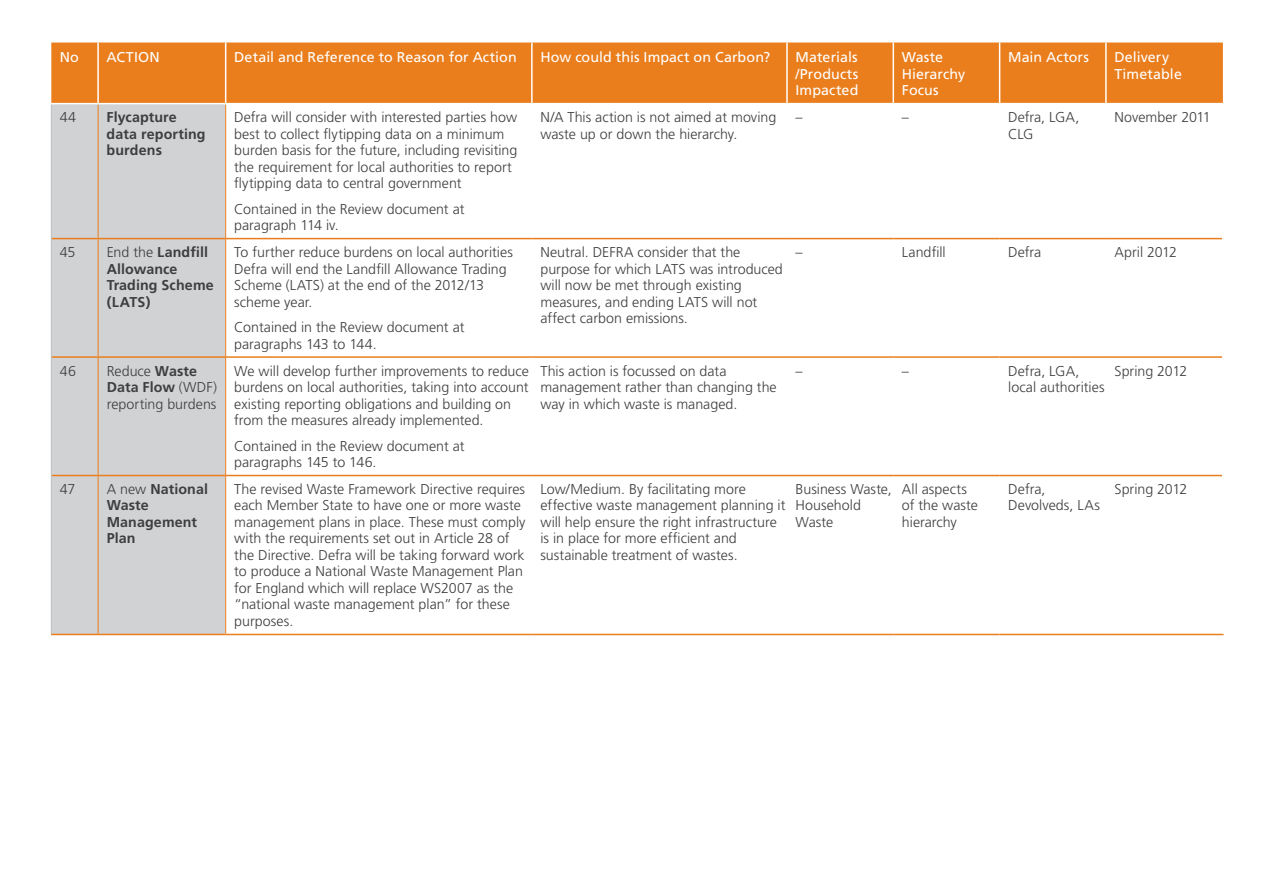
<style>
.page{position:relative;width:1263px;height:893px;background:#fff}
.page>*{position:absolute;margin:0;border:0;box-sizing:border-box;transform-origin:0 0}
.t1{font:300 14.25px/16.5px "Frutiger";color:#3e3e3f}
.t2{font:14.25px/16.5px "Frutiger";letter-spacing:.005em;color:#fff}
.t3{font:700 14.25px/16.5px "Frutiger";letter-spacing:.01em;color:#3e3e3f}
.s1{font-weight:300}
.s2{font-weight:700}
</style>
<div class="page">
<div style="left:51px;top:43px;width:1172px;height:60px;background:#ea7e1d"></div>
<div style="left:52px;top:104px;width:173px;height:530px;background:#d1d2d4"></div>
<svg style="left:226px;top:104px;width:996px;height:530px"></svg>
<hr style="left:98px;top:104px;width:1px;height:134px;background:#ea7e1d">
<hr style="left:98px;top:239px;width:1px;height:117px;background:#ea7e1d">
<hr style="left:98px;top:358px;width:1px;height:117px;background:#ea7e1d">
<hr style="left:98px;top:476px;width:1px;height:158px;background:#ea7e1d">
<hr style="left:531px;top:104px;width:2px;height:134px;background:#fff">
<hr style="left:786px;top:104px;width:2px;height:134px;background:#fff">
<hr style="left:892px;top:104px;width:2px;height:134px;background:#fff">
<hr style="left:999px;top:104px;width:1px;height:134px;background:#fff">
<hr style="left:1105px;top:104px;width:2px;height:134px;background:#fff">
<hr style="left:531px;top:239px;width:2px;height:117px;background:#fff">
<hr style="left:786px;top:239px;width:2px;height:117px;background:#fff">
<hr style="left:892px;top:239px;width:2px;height:117px;background:#fff">
<hr style="left:999px;top:239px;width:1px;height:117px;background:#fff">
<hr style="left:1105px;top:239px;width:2px;height:117px;background:#fff">
<hr style="left:531px;top:358px;width:2px;height:117px;background:#fff">
<hr style="left:786px;top:358px;width:2px;height:117px;background:#fff">
<hr style="left:892px;top:358px;width:2px;height:117px;background:#fff">
<hr style="left:999px;top:358px;width:1px;height:117px;background:#fff">
<hr style="left:1105px;top:358px;width:2px;height:117px;background:#fff">
<hr style="left:531px;top:476px;width:2px;height:158px;background:#fff">
<hr style="left:786px;top:476px;width:2px;height:158px;background:#fff">
<hr style="left:892px;top:476px;width:2px;height:158px;background:#fff">
<hr style="left:999px;top:476px;width:1px;height:158px;background:#fff">
<hr style="left:1105px;top:476px;width:2px;height:158px;background:#fff">
<hr style="left:52px;top:238px;width:46px;height:1px;background:#ea7e1d">
<hr style="left:98px;top:238px;width:127px;height:1px;background:#ea7e1d">
<hr style="left:52px;top:356px;width:46px;height:2px;background:#ea7e1d">
<hr style="left:98px;top:356px;width:127px;height:2px;background:#ea7e1d">
<hr style="left:52px;top:475px;width:46px;height:1px;background:#ea7e1d">
<hr style="left:98px;top:475px;width:127px;height:1px;background:#ea7e1d">
<hr style="left:51px;top:634px;width:47px;height:1px;background:#ea7e1d">
<hr style="left:98px;top:634px;width:128px;height:1px;background:#ea7e1d">
<hr style="left:226px;top:238px;width:306px;height:1px;background:#ea7e1d">
<hr style="left:532px;top:238px;width:255px;height:1px;background:#ea7e1d">
<hr style="left:787px;top:238px;width:106px;height:1px;background:#ea7e1d">
<hr style="left:893px;top:238px;width:107px;height:1px;background:#ea7e1d">
<hr style="left:1000px;top:238px;width:106px;height:1px;background:#ea7e1d">
<hr style="left:1106px;top:238px;width:116px;height:1px;background:#ea7e1d">
<hr style="left:226px;top:356px;width:306px;height:2px;background:#ea7e1d">
<hr style="left:532px;top:356px;width:255px;height:2px;background:#ea7e1d">
<hr style="left:787px;top:356px;width:106px;height:2px;background:#ea7e1d">
<hr style="left:893px;top:356px;width:107px;height:2px;background:#ea7e1d">
<hr style="left:1000px;top:356px;width:106px;height:2px;background:#ea7e1d">
<hr style="left:1106px;top:356px;width:116px;height:2px;background:#ea7e1d">
<hr style="left:226px;top:475px;width:306px;height:1px;background:#ea7e1d">
<hr style="left:532px;top:475px;width:255px;height:1px;background:#ea7e1d">
<hr style="left:787px;top:475px;width:106px;height:1px;background:#ea7e1d">
<hr style="left:893px;top:475px;width:107px;height:1px;background:#ea7e1d">
<hr style="left:1000px;top:475px;width:106px;height:1px;background:#ea7e1d">
<hr style="left:1106px;top:475px;width:116px;height:1px;background:#ea7e1d">
<hr style="left:226px;top:634px;width:306px;height:1px;background:#ea7e1d">
<hr style="left:532px;top:634px;width:255px;height:1px;background:#ea7e1d">
<hr style="left:787px;top:634px;width:106px;height:1px;background:#ea7e1d">
<hr style="left:893px;top:634px;width:107px;height:1px;background:#ea7e1d">
<hr style="left:1000px;top:634px;width:106px;height:1px;background:#ea7e1d">
<hr style="left:1106px;top:634px;width:117px;height:1px;background:#ea7e1d">
<hr style="left:97px;top:43px;width:2px;height:60px;background:#fff">
<hr style="left:225px;top:43px;width:1px;height:60px;background:#fff">
<hr style="left:531px;top:43px;width:2px;height:60px;background:#fff">
<hr style="left:786px;top:43px;width:2px;height:60px;background:#fff">
<hr style="left:892px;top:43px;width:2px;height:60px;background:#fff">
<hr style="left:999px;top:43px;width:1px;height:60px;background:#fff">
<hr style="left:1105px;top:43px;width:2px;height:60px;background:#fff">
<hr style="left:51px;top:104px;width:1px;height:135px;background:#bfbebe">
<hr style="left:51px;top:239px;width:1px;height:118px;background:#bfbebe">
<hr style="left:51px;top:357px;width:1px;height:118px;background:#bfbebe">
<hr style="left:51px;top:475px;width:1px;height:159px;background:#bfbebe">
<hr style="left:225px;top:104px;width:1px;height:135px;background:#ea7e1d">
<hr style="left:225px;top:239px;width:1px;height:118px;background:#ea7e1d">
<hr style="left:225px;top:357px;width:1px;height:118px;background:#ea7e1d">
<hr style="left:225px;top:475px;width:1px;height:159px;background:#ea7e1d">
<p class="t2" style="left:60px;top:49px;width:21px">No</p>
<p class="t2" style="left:107px;top:49px;width:55px">ACTION</p>
<p class="t2" style="left:234px;top:49px;width:284px">Detail and Reference to Reason for Action</p>
<p class="t2" style="left:540px;top:49px;width:231px">How could this Impact on Carbon?</p>
<p class="t2" style="left:795px;top:49px;width:64px;text-align:justify">Materials /Products Impacted</p>
<p class="t2" style="left:902px;top:49px;width:65px">Waste<br>Hierarchy<br>Focus</p>
<p class="t2" style="left:1008px;top:49px;width:82px">Main Actors</p>
<p class="t2" style="left:1114px;top:49px;width:69px">Delivery<br>Timetable</p>
<p class="t1" style="left:60px;top:109px;width:18px">44</p>
<p class="t3" style="left:107px;top:109px;width:101px">Flycapture data reporting burdens</p>
<p class="t1" style="left:234px;top:109px;width:285px">Defra will consider with interested parties how best to collect flytipping data on a minimum burden basis for the future, including revisiting the requirement for local authorities to report flytipping data to central government</p>
<p class="t1" style="left:234px;top:200px;width:232px">Contained in the Review document at paragraph 114 iv.</p>
<p class="t1" style="left:540px;top:109px;width:237px">N/A This action is not aimed at moving waste up or down the hierarchy.</p>
<p class="t1" style="left:795px;top:109px;width:9px">–</p>
<p class="t1" style="left:902px;top:109px;width:9px">–</p>
<p class="t1" style="left:1008px;top:109px;width:73px">Defra, LGA,<br>CLG</p>
<p class="t1" style="left:1114px;top:109px;width:98px">November 2011</p>
<p class="t1" style="left:60px;top:244px;width:17px">45</p>
<p class="t3" style="left:107px;top:244px;width:109px"><span class="s1">End the</span> Landfill<br>Allowance<br>Trading Scheme (LATS)</p>
<p class="t1" style="left:234px;top:244px;width:280px">To further reduce burdens on local authorities Defra will end the Landfill Allowance Trading Scheme (LATS) at the end of the 2012/13 scheme year.</p>
<p class="t1" style="left:234px;top:319px;width:232px">Contained in the Review document at paragraphs 143 to 144.</p>
<p class="t1" style="left:60px;top:362px;width:18px">46</p>
<p class="t1" style="left:107px;top:362px;width:112px">Reduce <span class="s2">Waste<br>Data Flow</span> (WDF) reporting burdens</p>
<p class="t1" style="left:234px;top:362px;width:296px">We will develop further improvements to reduce burdens on local authorities, taking into account existing reporting obligations and building on from the measures already implemented.</p>
<p class="t1" style="left:234px;top:437px;width:232px">Contained in the Review document at paragraphs 145 to 146.</p>
<p class="t1" style="left:540px;top:244px;width:244px">Neutral. DEFRA consider that the purpose for which LATS was introduced will now be met through existing measures, and ending LATS will not affect carbon emissions.</p>
<p class="t1" style="left:795px;top:244px;width:9px">–</p>
<p class="t1" style="left:902px;top:244px;width:45px">Landfill</p>
<p class="t1" style="left:1008px;top:244px;width:35px">Defra</p>
<p class="t1" style="left:1114px;top:244px;width:64px">April 2012</p>
<p class="t1" style="left:540px;top:362px;width:238px">This action is focussed on data management rather than changing the way in which waste is managed.</p>
<p class="t1" style="left:796px;top:362px;width:9px">–</p>
<p class="t1" style="left:902px;top:362px;width:9px">–</p>
<p class="t1" style="left:1008px;top:362px;width:98px">Defra, LGA, local authorities</p>
<p class="t1" style="left:1114px;top:362px;width:74px">Spring 2012</p>
<p class="t1" style="left:60px;top:481px;width:17px">47</p>
<p class="t3" style="left:107px;top:481px;width:103px"><span class="s1">A new</span> National<br>Waste<br>Management<br>Plan</p>
<p class="t1" style="left:234px;top:481px;width:293px">The revised Waste Framework Directive requires each Member State to have one or more waste management plans in place. These must comply with the requirements set out in Article 28 of the Directive. Defra will be taking forward work to produce a National Waste Management Plan for England which will replace WS2007 as the “national waste management plan” for these purposes.</p>
<p class="t1" style="left:540px;top:481px;width:247px">Low/Medium. By facilitating more effective waste management planning it will help ensure the right infrastructure is in place for more efficient and sustainable treatment of wastes.</p>
<p class="t1" style="left:796px;top:481px;width:98px">Business Waste,<br>Household<br>Waste</p>
<p class="t1" style="left:902px;top:481px;width:78px">All aspects of the waste hierarchy</p>
<p class="t1" style="left:1008px;top:481px;width:93px">Defra,<br>Devolveds, LAs</p>
<p class="t1" style="left:1114px;top:481px;width:74px">Spring 2012</p>
</div>
